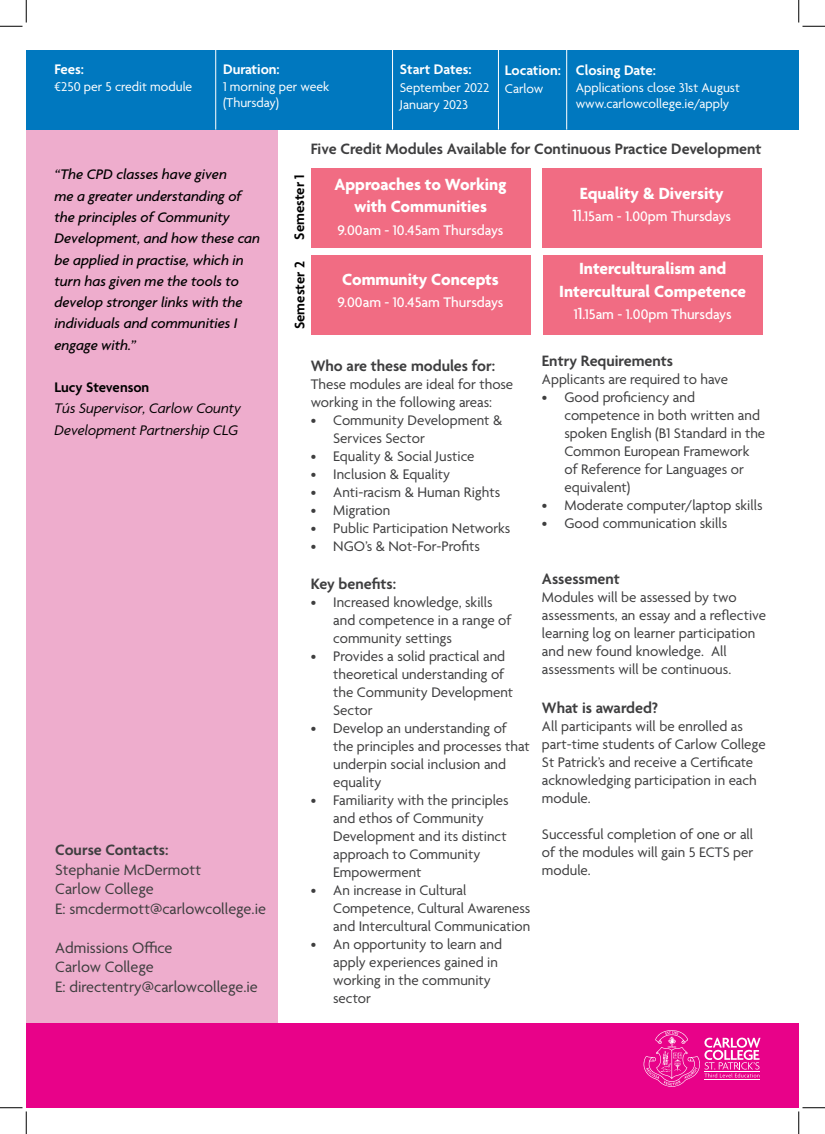
<style>
.page{position:relative;width:825px;height:1134px;background:#fff}
.page>*{position:absolute;margin:0;border:0;box-sizing:border-box;transform-origin:0 0}
.t1{font:700 17.5px/22.5px "Agenda";color:#fff;text-align:center}
.t2{font:600 16.25px "Agenda";color:#3e3e3f}
.t3{font:16.25px/19.5px "Agenda";color:#3e3e3f}
.t4{font:15px/18px "Agenda";color:#3e3e3f}
.t5{font:italic 500 15px/21.2px "Agenda";color:#000}
.t6{font:500 15px "Agenda";color:#fff}
.t7{font:italic 15px/21.2px "Agenda";color:#000}
.t8{font:600 15px "Agenda";color:#fff}
.t9{font:600 15px "Agenda";color:#000}
.t10{font:13.75px "Agenda";color:#fff}
.s1{font-size:17.5px}
</style>
<div class="page">
<div style="left:26px;top:52px;width:252px;height:977px;background:#eeadcd"></div>
<div style="left:26px;top:50px;width:773px;height:80px;background:#0078bf"></div>
<hr style="left:215px;top:49px;width:1px;height:81px;background:#fff">
<hr style="left:392px;top:49px;width:1px;height:81px;background:#fff">
<hr style="left:498px;top:49px;width:1px;height:81px;background:#fff">
<hr style="left:566px;top:49px;width:1px;height:81px;background:#fff">
<div style="left:26px;top:1023px;width:773px;height:84px;background:#e80289"></div>
<svg style="left:644px;top:1030px;width:116px;height:56px"></svg>
<hr style="left:704px;top:1071px;width:55px;height:1px;background:#fff">
<hr style="left:704px;top:1078px;width:55px;height:1px;background:#fff">
<div style="left:311px;top:168px;width:219px;height:80px;background:#f16c83"></div>
<div style="left:542px;top:168px;width:220px;height:80px;background:#f16c83"></div>
<div style="left:311px;top:255px;width:219px;height:80px;background:#f16c83"></div>
<div style="left:543px;top:255px;width:220px;height:80px;background:#f16c83"></div>
<svg style="left:0;top:0;width:27px;height:27px"></svg>
<svg style="left:0;top:1107px;width:27px;height:26px"></svg>
<svg style="left:798px;top:0;width:27px;height:27px"></svg>
<svg style="left:798px;top:1107px;width:27px;height:26px"></svg>
<p class="t8" style="left:54px;top:61px;width:31px">Fees:</p>
<p class="t10" style="left:54px;top:79px;width:139px">€250 per 5 credit module</p>
<p class="t8" style="left:223px;top:61px;width:58px">Duration:</p>
<p class="t10" style="left:223px;top:79px;width:108px">1 morning per week</p>
<p class="t10" style="left:223px;top:95px;width:58px">(Thursday)</p>
<p class="t8" style="left:400px;top:61px;width:73px">Start Dates:</p>
<p class="t10" style="left:400px;top:80px;width:91px">September 2022</p>
<p class="t10" style="left:400px;top:97px;width:70px">January 2023</p>
<p class="t8" style="left:505px;top:63px;width:58px">Location:</p>
<p class="t10" style="left:505px;top:82px;width:40px">Carlow</p>
<p class="t8" style="left:576px;top:63px;width:82px">Closing Date:</p>
<p class="t10" style="left:576px;top:80px;width:166px">Applications close 31st August</p>
<p class="t10" style="left:576px;top:97px;width:155px">www.carlowcollege.ie/apply</p>
<p class="t2" style="left:311px;top:140px;width:452px">Five Credit Modules Available for Continuous Practice Development</p>
<p class="t5" style="left:54px;top:164px;width:207px">“The CPD classes have given<br>me a greater understanding of the principles of Community<br>Development, and how these can be applied in practise, which in turn has given me the tools to develop stronger links with the individuals and communities I engage with.”</p>
<p class="t9" style="left:54px;top:379px;width:96px">Lucy Stevenson</p>
<p class="t7" style="left:54px;top:398px;width:188px">Tús Supervisor, Carlow County<br>Development Partnership CLG</p>
<p class="t2" style="left:55px;top:841px;width:115px">Course Contacts:</p>
<p class="t3" style="left:55px;top:860px;width:147px">Stephanie McDermott<br>Carlow College</p>
<p class="t3" style="left:55px;top:899px;width:212px">E: smcdermott@carlowcollege.ie</p>
<p class="t3" style="left:55px;top:938px;width:119px">Admissions Office</p>
<p class="t3" style="left:55px;top:958px;width:100px">Carlow College</p>
<p class="t3" style="left:55px;top:977px;width:204px">E: directentry@carlowcollege.ie</p>
<p class="t9" style="left:291px;top:239px;width:67px;rotate:-90deg">Semester 1</p>
<p class="t1" style="left:334px;top:174px;width:174px">Approaches to Working with Communities</p>
<p class="t6" style="left:338px;top:222px;width:167px">9.00am - 10.45am Thursdays</p>
<p class="t9" style="left:292px;top:329px;width:70px;rotate:-90deg">Semester 2</p>
<p class="t1" style="left:342px;top:269px;width:158px">Community Concepts</p>
<p class="t6" style="left:338px;top:294px;width:167px">9.00am - 10.45am Thursdays</p>
<p class="t2" style="left:311px;top:357px;width:186px">Who are these modules for:</p>
<p class="t4" style="left:311px;top:376px;width:204px">These modules are ideal for those working in the following areas:</p>
<p class="t4" style="left:333px;top:412px;width:171px;text-indent:-23px">• Community Development &amp;<br>Services Sector</p>
<p class="t4" style="left:311px;top:448px;width:165px">• Equality &amp; Social Justice</p>
<p class="t4" style="left:311px;top:466px;width:141px">• Inclusion &amp; Equality</p>
<p class="t4" style="left:311px;top:484px;width:191px">• Anti-racism &amp; Human Rights</p>
<p class="t4" style="left:311px;top:502px;width:81px">• Migration</p>
<p class="t4" style="left:311px;top:520px;width:201px">• Public Participation Networks</p>
<p class="t4" style="left:311px;top:538px;width:171px">• NGO’s &amp; Not-For-Profits</p>
<p class="t2" style="left:311px;top:574px;width:87px">Key benefits:</p>
<p class="t4" style="left:333px;top:594px;width:180px;text-indent:-23px">• Increased knowledge, skills and competence in a range of community settings</p>
<p class="t4" style="left:333px;top:648px;width:182px;text-indent:-23px">• Provides a solid practical and theoretical understanding of the Community Development<br>Sector</p>
<p class="t4" style="left:333px;top:720px;width:198px;text-indent:-23px">• Develop an understanding of the principles and processes that underpin social inclusion and equality</p>
<p class="t4" style="left:333px;top:792px;width:177px;text-indent:-23px">• Familiarity with the principles and ethos of Community<br>Development and its distinct approach to Community<br>Empowerment</p>
<p class="t4" style="left:333px;top:882px;width:199px;text-indent:-23px">• An increase in Cultural<br>Competence, Cultural Awareness and Intercultural Communication</p>
<p class="t4" style="left:333px;top:936px;width:170px;text-indent:-23px">• An opportunity to learn and apply experiences gained in working in the community sector</p>
<p class="t1" style="left:580px;top:183px;width:145px">Equality &amp; Diversity</p>
<p class="t6" style="left:572px;top:208px;width:160px"><span class="s1">11</span>.15am - 1.00pm Thursdays</p>
<p class="t1" style="left:559px;top:258px;width:188px">Interculturalism and<br>Intercultural Competence</p>
<p class="t6" style="left:574px;top:306px;width:159px">1<span class="s1">1</span>.15am - 1.00pm Thursdays</p>
<p class="t2" style="left:542px;top:352px;width:133px">Entry Requirements</p>
<p class="t4" style="left:542px;top:371px;width:188px">Applicants are required to have</p>
<p class="t4" style="left:564px;top:389px;width:202px;text-indent:-22px">• Good proficiency and competence in both written and spoken English (B1 Standard in the<br>Common European Framework of Reference for Languages or equivalent)</p>
<p class="t4" style="left:542px;top:497px;width:222px">• Moderate computer/laptop skills</p>
<p class="t4" style="left:542px;top:515px;width:187px">• Good communication skills</p>
<p class="t2" style="left:542px;top:569px;width:79px">Assessment</p>
<p class="t4" style="left:542px;top:588px;width:226px">Modules will be assessed by two assessments, an essay and a reflective learning log on learner participation and new found knowledge. All assessments will be continuous.</p>
<p class="t2" style="left:542px;top:698px;width:118px">What is awarded?</p>
<p class="t4" style="left:542px;top:717px;width:225px">All participants will be enrolled as part-time students of Carlow College<br>St Patrick’s and receive a Certificate acknowledging participation in each module.</p>
<p class="t4" style="left:542px;top:825px;width:213px;text-align:justify">Successful completion of one or all of the modules will gain 5 ECTS per module.</p>
</div>
